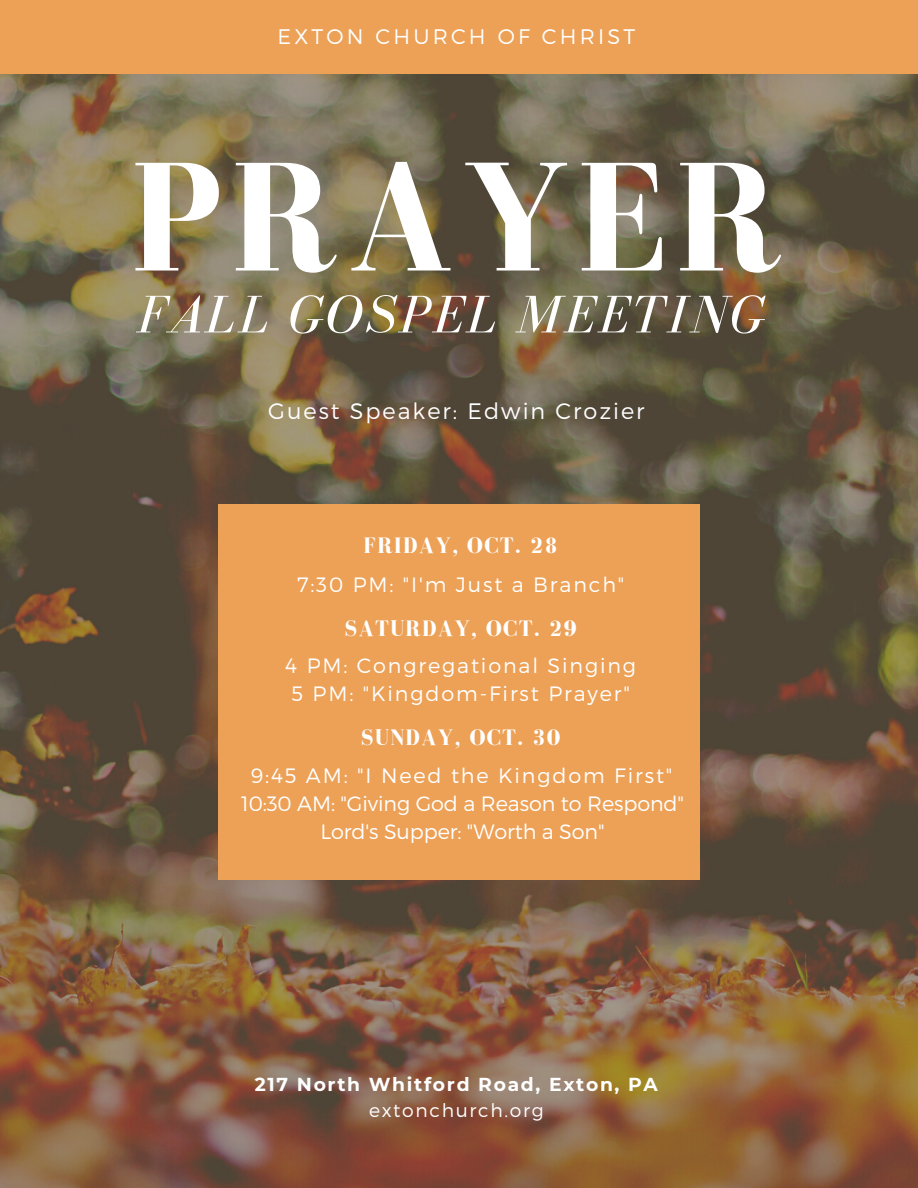
<style>
.page{position:relative;width:918px;height:1188px;background:#fff}
.page>*{position:absolute;margin:0;border:0;box-sizing:border-box;transform-origin:0 0}
.t1{font:700 159.45px "Bodoni FLF";letter-spacing:.05em;color:#fff}
.t2{font:italic 54.45px "Bodoni FLF";letter-spacing:.05em;color:#fff}
.t3{font:700 22.95px "Bodoni FLF";letter-spacing:.05em;color:#fff}
.t4{font:300 22.35px "Montserrat";letter-spacing:.09em;color:#fff}
.t5{font:300 21px "Montserrat";letter-spacing:.15em;color:#fff}
.t6{font:300 20.7px/28.2px "Montserrat";letter-spacing:-.005em;color:#fff;text-align:center}
.t7{font:300 20.7px/28.2px "Montserrat";letter-spacing:.09em;color:#fff}
.t8{font:700 18.75px "Montserrat";letter-spacing:.09em;color:#fff}
.t9{font:300 18.75px "Montserrat";letter-spacing:.09em;color:#fff}
</style>
<div class="page">
<img style="left:0;top:74px;width:918px;height:1114px">
<div style="left:0;top:0;width:918px;height:74px;background:#eca157"></div>
<div style="left:218px;top:504px;width:482px;height:376px;background:#eca157"></div>
<p class="t5" style="left:278px;top:23px;width:359px">EXTON CHURCH OF CHRIST</p>
<h1 class="t1" style="left:130px;top:131px;width:654px">PRAYER</h1>
<h2 class="t2" style="left:137px;top:285px;width:628px">FALL GOSPEL MEETING</h2>
<p class="t4" style="left:268px;top:396px;width:378px">Guest Speaker: Edwin Crozier</p>
<p class="t3" style="left:363px;top:533px;width:196px">FRIDAY, OCT. 28</p>
<p class="t7" style="left:297px;top:570px;width:329px">7:30 PM: "I'm Just a Branch"</p>
<p class="t3" style="left:344px;top:616px;width:234px">SATURDAY, OCT. 29</p>
<p class="t7" style="left:285px;top:651px;width:352px">4 PM: Congregational Singing<br>5 PM: "Kingdom-First Prayer"</p>
<p class="t3" style="left:361px;top:725px;width:201px">SUNDAY, OCT. 30</p>
<p class="t6" style="left:241px;top:760px;width:444px">9:45 AM: "I Need the Kingdom First"<br>10:30 AM: "Giving God a Reason to Respond"<br>Lord's Supper: "Worth a Son"</p>
<p class="t8" style="left:255px;top:1073px;width:405px">217 North Whitford Road, Exton, PA</p>
<p class="t9" style="left:369px;top:1098px;width:176px">extonchurch.org</p>
</div>
